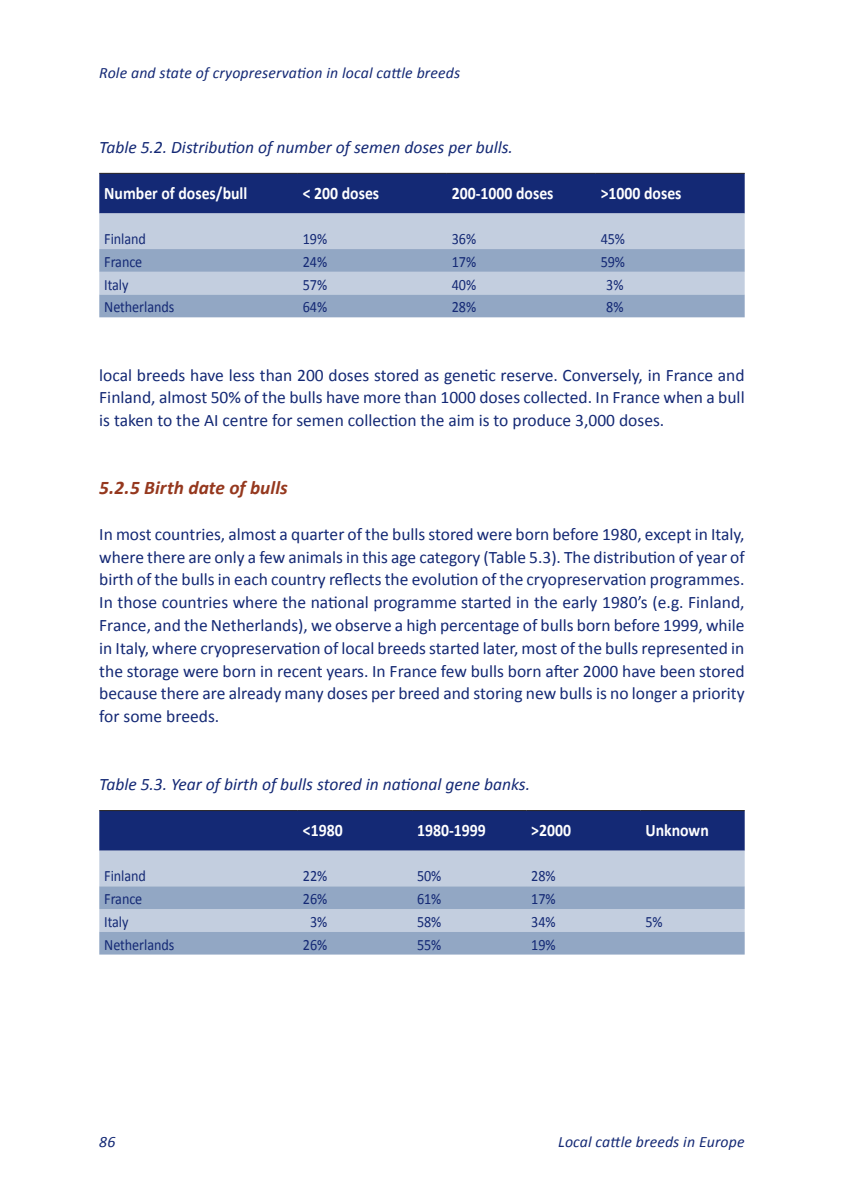
<style>
.page{position:relative;width:844px;height:1191px;background:#fff}
.page>*{position:absolute;margin:0;border:0;box-sizing:border-box;transform-origin:0 0}
.kop_3{font:italic 700 19.25px "Calibri";letter-spacing:.005em;color:#95381e}
.t1{font:17.5px/22.8px "Calibri";color:#142975;text-align:justify}
.bijschrift{font:italic 17.5px "Calibri";color:#142975}
.tabel_kop{font:700 17.5px "Calibri";color:#fff;scale:.9 1}
.tabel{font:15.75px "Calibri";letter-spacing:-.005em;color:#142975;scale:.9 1}
.t2{font:italic 15.75px "Calibri";letter-spacing:.01em;color:#142975}
</style>
<div class="page">
<div style="left:99px;top:174px;width:645px;height:39px;background:#142975"></div>
<div style="left:99px;top:213px;width:645px;height:36px;background:#c3cedf"></div>
<svg style="left:99px;top:249px;width:645px;height:68px;background:#a3b4cd"></svg>
<hr style="left:99px;top:173px;width:199px;height:1px;background:#231f20">
<hr style="left:298px;top:173px;width:148px;height:1px;background:#231f20">
<hr style="left:446px;top:173px;width:149px;height:1px;background:#231f20">
<hr style="left:595px;top:173px;width:149px;height:1px;background:#231f20">
<div style="left:99px;top:811px;width:645px;height:39px;background:#142975"></div>
<div style="left:99px;top:850px;width:645px;height:36px;background:#c3cedf"></div>
<svg style="left:99px;top:886px;width:645px;height:68px;background:#a3b4cd"></svg>
<hr style="left:99px;top:810px;width:199px;height:1px;background:#231f20">
<hr style="left:298px;top:810px;width:114px;height:1px;background:#231f20">
<hr style="left:412px;top:810px;width:114px;height:1px;background:#231f20">
<hr style="left:526px;top:810px;width:114px;height:1px;background:#231f20">
<hr style="left:640px;top:810px;width:104px;height:1px;background:#231f20">
<p class="t2" style="left:99px;top:63px;width:362px">Role and state of cryopreservation in local cattle breeds</p>
<p class="bijschrift" style="left:99px;top:136px;width:415px">Table 5.2. Distribution of number of semen doses per bulls.</p>
<p class="tabel_kop" style="left:104px;top:182px;width:160px">Number of doses/bull</p>
<p class="tabel_kop" style="left:303px;top:182px;width:86px">&lt; 200 doses</p>
<p class="tabel_kop" style="left:451px;top:182px;width:114px">200-1000 doses</p>
<p class="tabel_kop" style="left:600px;top:182px;width:91px">&gt;1000 doses</p>
<p class="tabel" style="left:104px;top:229px;width:48px">Finland</p>
<p class="tabel" style="left:303px;top:229px;width:29px">19%</p>
<p class="tabel" style="left:451px;top:229px;width:29px">36%</p>
<p class="tabel" style="left:600px;top:229px;width:29px">45%</p>
<p class="tabel" style="left:104px;top:252px;width:44px">France</p>
<p class="tabel" style="left:303px;top:252px;width:29px">24%</p>
<p class="tabel" style="left:451px;top:252px;width:29px">17%</p>
<p class="tabel" style="left:600px;top:252px;width:29px">59%</p>
<p class="tabel" style="left:104px;top:275px;width:29px">Italy</p>
<p class="tabel" style="left:303px;top:275px;width:29px">57%</p>
<p class="tabel" style="left:451px;top:275px;width:29px">40%</p>
<p class="tabel" style="left:606px;top:275px;width:21px">3%</p>
<p class="tabel" style="left:104px;top:297px;width:79px">Netherlands</p>
<p class="tabel" style="left:303px;top:297px;width:29px">64%</p>
<p class="tabel" style="left:451px;top:297px;width:29px">28%</p>
<p class="tabel" style="left:606px;top:297px;width:21px">8%</p>
<p class="t1" style="left:99px;top:363px;width:646px">local breeds have less than 200 doses stored as genetic reserve. Conversely, in France and Finland, almost 50% of the bulls have more than 1000 doses collected. In France when a bull is taken to the AI centre for semen collection the aim is to produce 3,000 doses.</p>
<p class="kop_3" style="left:99px;top:476px;width:190px">5.2.5 Birth date of bulls</p>
<p class="t1" style="left:99px;top:522px;width:646px">In most countries, almost a quarter of the bulls stored were born before 1980, except in Italy, where there are only a few animals in this age category (Table 5.3). The distribution of year of birth of the bulls in each country reflects the evolution of the cryopreservation programmes.<br>In those countries where the national programme started in the early 1980’s (e.g. Finland, France, and the Netherlands), we observe a high percentage of bulls born before 1999, while in Italy, where cryopreservation of local breeds started later, most of the bulls represented in the storage were born in recent years. In France few bulls born after 2000 have been stored because there are already many doses per breed and storing new bulls is no longer a priority for some breeds.</p>
<p class="bijschrift" style="left:99px;top:773px;width:432px">Table 5.3. Year of birth of bulls stored in national gene banks.</p>
<p class="tabel_kop" style="left:303px;top:819px;width:46px">&lt;1980</p>
<p class="tabel_kop" style="left:417px;top:819px;width:78px">1980-1999</p>
<p class="tabel_kop" style="left:531px;top:819px;width:46px">&gt;2000</p>
<p class="tabel_kop" style="left:645px;top:819px;width:72px">Unknown</p>
<p class="tabel" style="left:104px;top:866px;width:48px">Finland</p>
<p class="tabel" style="left:303px;top:866px;width:29px">22%</p>
<p class="tabel" style="left:417px;top:866px;width:29px">50%</p>
<p class="tabel" style="left:531px;top:866px;width:29px">28%</p>
<p class="tabel" style="left:104px;top:889px;width:44px">France</p>
<p class="tabel" style="left:303px;top:889px;width:29px">26%</p>
<p class="tabel" style="left:417px;top:889px;width:29px">61%</p>
<p class="tabel" style="left:531px;top:889px;width:29px">17%</p>
<p class="tabel" style="left:104px;top:912px;width:29px">Italy</p>
<p class="tabel" style="left:310px;top:912px;width:21px">3%</p>
<p class="tabel" style="left:417px;top:912px;width:29px">58%</p>
<p class="tabel" style="left:531px;top:912px;width:29px">34%</p>
<p class="tabel" style="left:645px;top:912px;width:21px">5%</p>
<p class="tabel" style="left:104px;top:934px;width:79px">Netherlands</p>
<p class="tabel" style="left:303px;top:934px;width:29px">26%</p>
<p class="tabel" style="left:417px;top:934px;width:29px">55%</p>
<p class="tabel" style="left:531px;top:934px;width:29px">19%</p>
<p class="t2" style="left:99px;top:1132px;width:18px">86</p>
<p class="t2" style="left:558px;top:1132px;width:188px">Local cattle breeds in Europe</p>
</div>
